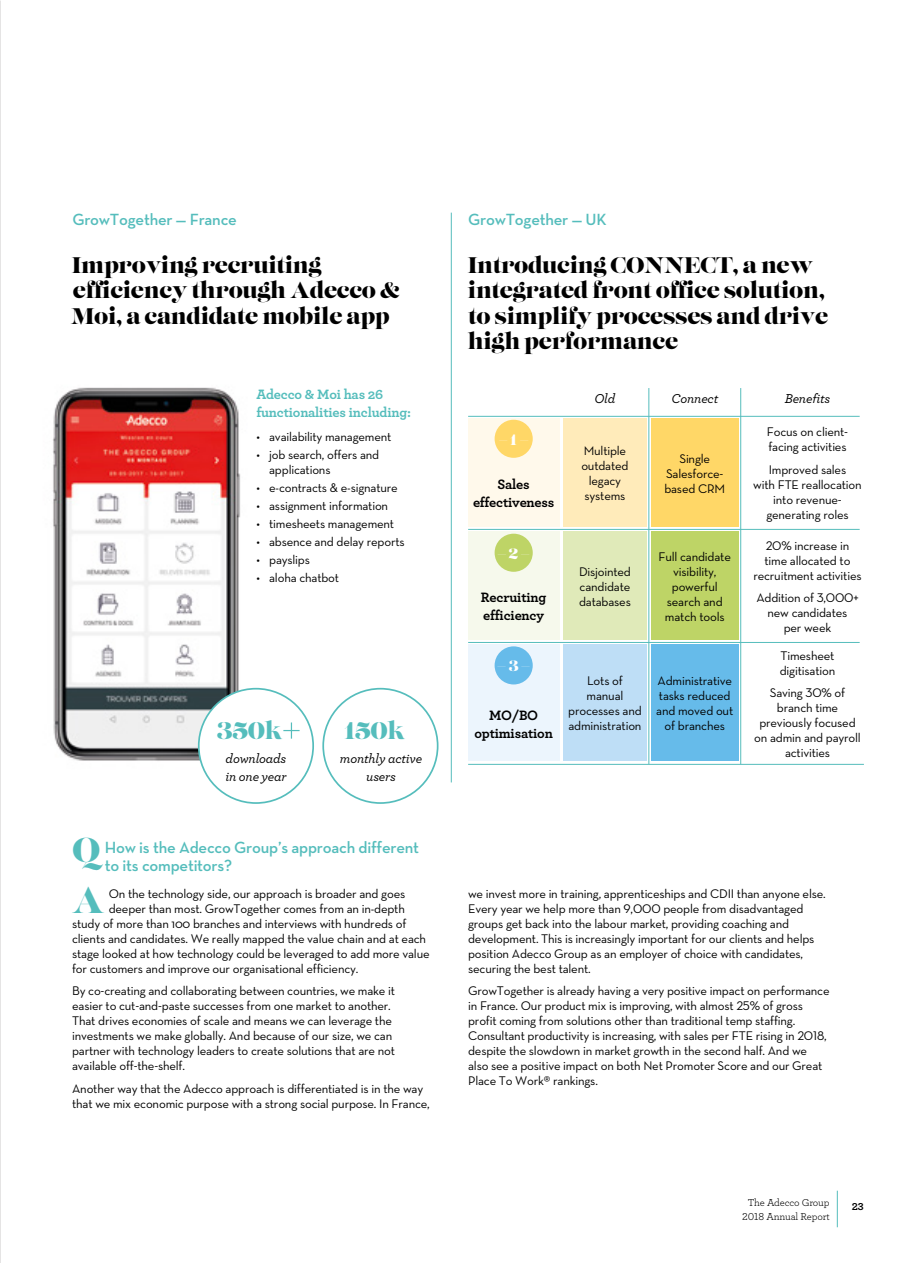
<style>
.page{position:relative;width:915px;height:1263px;background:#fff}
.page>*{position:absolute;margin:0;border:0;box-sizing:border-box;transform-origin:0 0}
.t1{font:36.15px "Lust";color:#55bdbc}
.t2{font:24px "Lust";letter-spacing:-.015em;color:#55bdbc}
.t3{font:22.5px/25.5px "Lust";letter-spacing:-.015em;color:#000}
.t4{font:600 16.5px/18px "Neutraface Text";letter-spacing:-.015em;color:#55bdbc}
.t5{font:15px "Lust";color:#fff}
.t6{font:700 14.25px/18px "Archer";letter-spacing:-.015em;color:#000;text-align:center}
.t7{font:700 14.25px/18px "Archer";letter-spacing:-.015em;color:#55bdbc}
.t8{font:italic 500 13.5px/18px "Archer";letter-spacing:-.015em;color:#000;text-align:center}
.t9{font:12.75px/15px "Neutraface Text";letter-spacing:-.015em;color:#000;text-align:center}
.t10{font:10.5px/13.5px "Archer";letter-spacing:-.015em;color:#000;text-align:center}
.t11{font:700 10.5px "Archer";color:#000}
.s1{color:#fff}
.s2{font-family:"Lust";font-weight:400;font-size:34.5px}
</style>
<div class="page">
<div style="left:468px;top:419px;width:91px;height:108px;background:#fff9eb"></div>
<div style="left:468px;top:532px;width:91px;height:108px;background:#f6f9ec"></div>
<div style="left:468px;top:645px;width:91px;height:116px;background:#ecf5fd"></div>
<div style="left:494px;top:420px;width:38px;height:38px;background:#ffd767;border-radius:50%"></div>
<div style="left:494px;top:534px;width:38px;height:38px;background:#bed466;border-radius:50%"></div>
<div style="left:494px;top:646px;width:38px;height:38px;background:#66bbea;border-radius:50%"></div>
<img style="left:53px;top:387px;width:221px;height:394px">
<hr style="left:451px;top:213px;width:1px;height:569px;background:#55bdbc">
<hr style="left:468px;top:416px;width:391px;height:1px;background:#55bdbc">
<hr style="left:468px;top:529px;width:391px;height:1px;background:#55bdbc">
<hr style="left:468px;top:642px;width:391px;height:1px;background:#55bdbc">
<hr style="left:468px;top:764px;width:395px;height:1px;background:#55bdbc">
<hr style="left:648px;top:388px;width:1px;height:376px;background:#55bdbc">
<hr style="left:740px;top:388px;width:1px;height:376px;background:#55bdbc">
<div style="left:563px;top:419px;width:83px;height:108px;background:#ffebba"></div>
<div style="left:651px;top:419px;width:87px;height:108px;background:#ffd767"></div>
<div style="left:563px;top:532px;width:83px;height:108px;background:#e0eab9"></div>
<div style="left:651px;top:532px;width:87px;height:108px;background:#bed466"></div>
<div style="left:563px;top:645px;width:83px;height:116px;background:#bedef6"></div>
<div style="left:651px;top:645px;width:87px;height:116px;background:#66bbea"></div>
<div style="left:322px;top:688px;width:116px;height:116px;border:2px solid #55bdbc;border-radius:50%"></div>
<div style="left:199px;top:689px;width:114px;height:114px;background:#fff;border-radius:50%"></div>
<div style="left:198px;top:688px;width:116px;height:116px;border:2px solid #55bdbc;border-radius:50%"></div>
<svg style="left:283px;top:722px;width:16px;height:17px"></svg>
<hr style="left:836px;top:1191px;width:1px;height:36px;background:#55bdbc">
<p class="t4" style="left:72px;top:211px;width:166px">GrowTogether — France</p>
<p class="t4" style="left:468px;top:211px;width:140px">GrowTogether — UK</p>
<h3 class="t3" style="left:71px;top:253px;width:330px">Improving recruiting efficiency through Adecco &amp;<br>Moi, a candidate mobile app</h3>
<h3 class="t3" style="left:467px;top:253px;width:362px">Introducing CONNECT, a new integrated front office solution, to simplify processes and drive high performance</h3>
<p class="t7" style="left:256px;top:385px;width:156px">Adecco &amp; Moi has 26 functionalities including:</p>
<p class="t9" style="left:256px;top:429px;width:136px">• availability management</p>
<p class="t9" style="left:269px;top:446px;width:112px;line-height:15.8px;text-align:left;text-indent:-13px">• job search, offers and applications</p>
<p class="t9" style="left:256px;top:480px;width:143px">• e-contracts &amp; e-signature</p>
<p class="t9" style="left:256px;top:498px;width:133px">• assignment information</p>
<p class="t9" style="left:256px;top:516px;width:139px">• timesheets management</p>
<p class="t9" style="left:256px;top:534px;width:150px">• absence and delay reports</p>
<p class="t9" style="left:256px;top:552px;width:55px">• payslips</p>
<p class="t9" style="left:256px;top:569px;width:84px">• aloha chatbot</p>
<p class="t8" style="left:671px;top:389px;width:48px">Connect</p>
<p class="t8" style="left:784px;top:389px;width:47px">Benefits</p>
<p class="t8" style="left:594px;top:389px;width:22px">Old</p>
<p class="t9" style="left:766px;top:424px;width:83px;text-align:left">Focus on client&shy;facing activities</p>
<p class="t9" style="left:753px;top:462px;width:110px">Improved sales<br>with FTE reallocation into revenue&shy;generating roles</p>
<p class="t9" style="left:753px;top:538px;width:110px">20% increase in time allocated to recruitment activities</p>
<p class="t9" style="left:756px;top:590px;width:104px">Addition of 3,000+ new candidates<br>per week</p>
<p class="t9" style="left:779px;top:648px;width:57px;text-align:left">Timesheet digitisation</p>
<p class="t9" style="left:754px;top:685px;width:108px">Saving 30% of branch time previously focused on admin and payroll activities</p>
<p class="t9" style="left:581px;top:443px;width:49px">Multiple outdated legacy systems</p>
<p class="t9" style="left:664px;top:451px;width:62px">Single<br>Salesforce&shy;based CRM</p>
<p class="t6" style="left:473px;top:474px;width:83px">Sales effectiveness</p>
<p class="t9" style="left:658px;top:549px;width:74px">Full candidate visibility, powerful search and match tools</p>
<p class="t9" style="left:578px;top:564px;width:53px;text-align:justify">Disjointed candidate databases</p>
<p class="t6" style="left:480px;top:588px;width:67px;text-align:left">Recruiting efficiency</p>
<p class="t5" style="left:497px;top:657px;width:35px">— 3 —</p>
<p class="t9" style="left:568px;top:673px;width:75px">Lots of manual processes and administration</p>
<p class="t9" style="left:656px;top:673px;width:78px">Administrative tasks reduced and moved out of branches</p>
<p class="t6" style="left:474px;top:705px;width:80px">MO/BO optimisation</p>
<h2 class="t2" style="left:217px;top:716px;width:80px">350k<span class="s1">+</span></h2>
<h2 class="t2" style="left:344px;top:716px;width:75px">150k<span class="s1">+</span></h2>
<p class="t8" style="left:225px;top:748px;width:63px;text-align:left">downloads in one year</p>
<p class="t8" style="left:340px;top:748px;width:84px">monthly active users</p>
<p class="t4" style="left:105px;top:838px;width:316px;text-indent:-33px"><span class="s2">Q</span> How is the Adecco Group’s approach different to its competitors?</p>
<h1 class="t1" style="left:72px;top:878px;width:34px">A</h1>
<p class="t9" style="left:109px;top:885px;width:298px">On the technology side, our approach is broader and goes</p>
<p class="t9" style="left:109px;top:900px;width:297px">deeper than most. GrowTogether comes from an in-depth</p>
<p class="t9" style="left:72px;top:915px;width:336px">study of more than 100 branches and interviews with hundreds of</p>
<p class="t9" style="left:72px;top:930px;width:355px">clients and candidates. We really mapped the value chain and at each</p>
<p class="t9" style="left:72px;top:945px;width:359px">stage looked at how technology could be leveraged to add more value</p>
<p class="t9" style="left:72px;top:960px;width:288px">for customers and improve our organisational efficiency.</p>
<p class="t9" style="left:72px;top:983px;width:324px;text-align:left">By co-creating and collaborating between countries, we make it easier to cut-and-paste successes from one market to another.<br>That drives economies of scale and means we can leverage the investments we make globally. And because of our size, we can partner with technology leaders to create solutions that are not available off-the-shelf.</p>
<p class="t9" style="left:72px;top:1080px;width:359px;text-align:left">Another way that the Adecco approach is differentiated is in the way that we mix economic purpose with a strong social purpose. In France,</p>
<p class="t9" style="left:468px;top:885px;width:359px;text-align:left">we invest more in training, apprenticeships and CDII than anyone else.<br>Every year we help more than 9,000 people from disadvantaged groups get back into the labour market, providing coaching and development. This is increasingly important for our clients and helps position Adecco Group as an employer of choice with candidates, securing the best talent.</p>
<p class="t9" style="left:468px;top:983px;width:363px;text-align:left">GrowTogether is already having a very positive impact on performance in France. Our product mix is improving, with almost 25% of gross profit coming from solutions other than traditional temp staffing.<br>Consultant productivity is increasing, with sales per FTE rising in 2018, despite the slowdown in market growth in the second half. And we also see a positive impact on both Net Promoter Score and our Great Place To Work® rankings.</p>
<p class="t10" style="left:742px;top:1196px;width:89px">The Adecco Group<br>2018 Annual Report</p>
<p class="t11" style="left:851px;top:1198px;width:13px">23</p>
</div>
